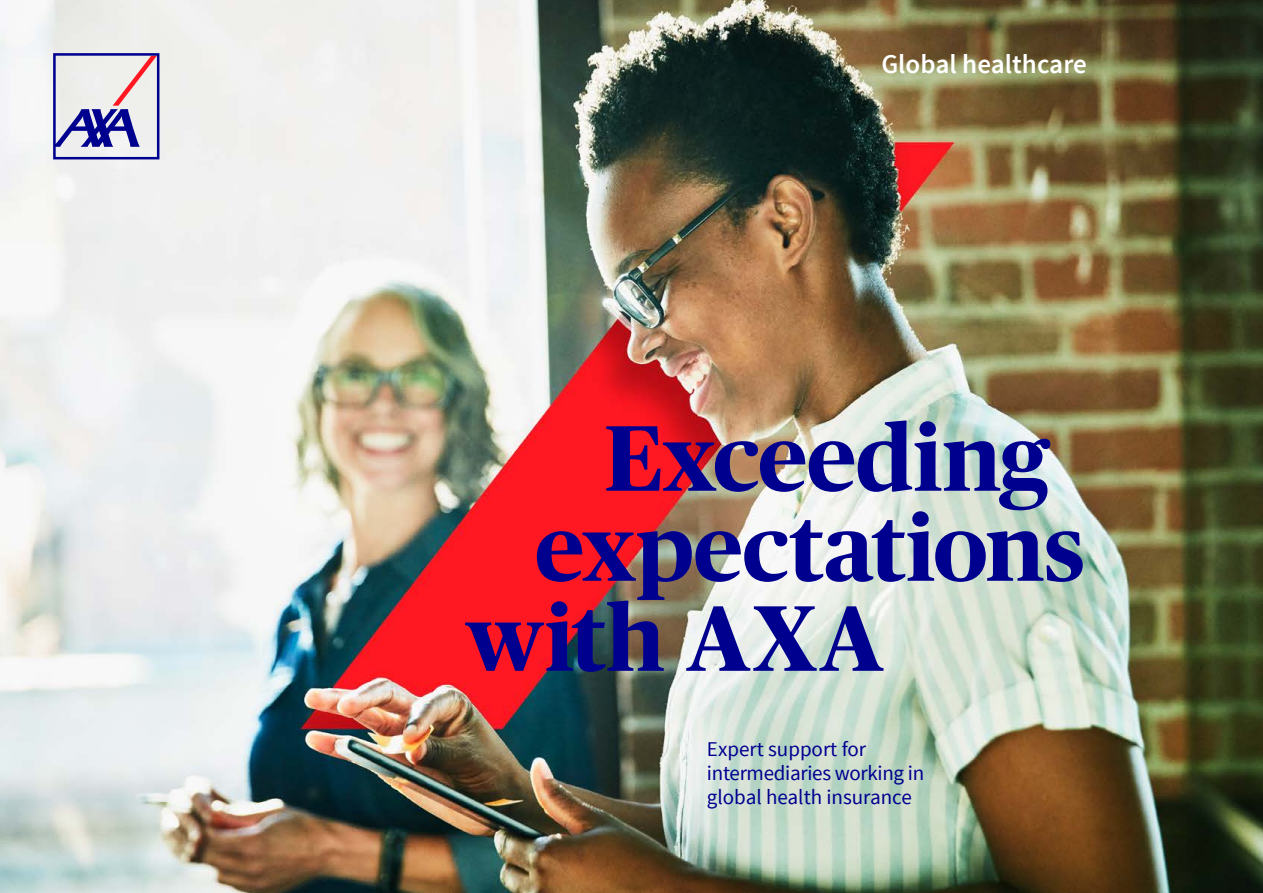
<style>
.page{position:relative;width:1263px;height:893px;background:#fff}
.page>*{position:absolute;margin:0;border:0;box-sizing:border-box;transform-origin:0 0}
.t1{font:700 93px "Publico Headline";color:#00008f}
.t2{font:600 27px "Source Sans Pro";color:#fff}
.t3{font:21px/24px "Source Sans Pro";color:#00008f}
</style>
<div class="page">
<img style="left:0;top:0;width:1263px;height:893px">
<svg style="left:53px;top:53px;width:106px;height:106px"></svg>
<p class="t2" style="left:881px;top:47px;width:207px">Global healthcare</p>
<h1 class="t1" style="left:605px;top:391px;width:446px">Exceeding</h1>
<h1 class="t1" style="left:535px;top:481px;width:551px">expectations</h1>
<h1 class="t1" style="left:465px;top:571px;width:420px">with AXA</h1>
<p class="t3" style="left:707px;top:737px;width:219px">Expert support for intermediaries working in global health insurance</p>
</div>
